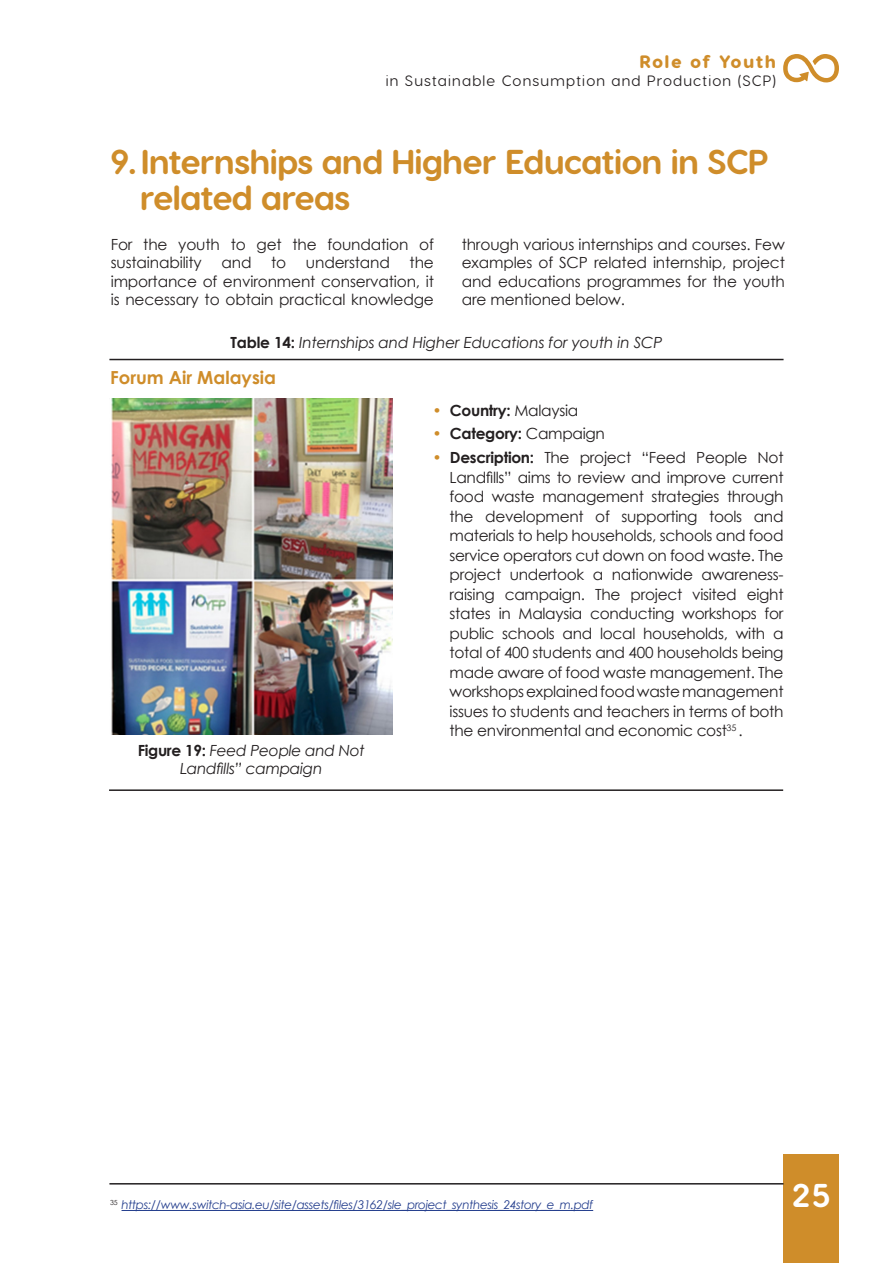
<style>
.page{position:relative;width:893px;height:1263px;background:#fff}
.page>*{position:absolute;margin:0;border:0;box-sizing:border-box;transform-origin:0 0}
.t1{font:700 34.5px/36px "Visby Round CF";letter-spacing:-.03em;color:#cf8d2a}
.t2{font:700 33px "Visby Round CF";color:#fff}
.Paragraph_Style_1{font:700 18px "Century Gothic";color:#cf8d2a}
.t3{font:800 18px "Visby Round CF";letter-spacing:.08em;color:#cf8d2a}
.t4{font:15.3px/19.5px "Century Gothic";letter-spacing:-.01em;color:#231f20;text-align:justify}
.t5{font:italic 15.3px/18.5px "Century Gothic";letter-spacing:-.01em;color:#231f20;text-align:center}
.t6{font:700 15.3px "Century Gothic";letter-spacing:-.02em;color:#231f20}
.t7{font:15px "Visby Round CF";letter-spacing:.08em;color:#231f20}
.Paragraph_Style_1-2{font:italic 12px "Century Gothic";letter-spacing:-.03em;color:#253f8e}
.s1{font-weight:700;font-style:normal}
.s2{font-weight:400;color:#cf8d2a}
.s3{font-weight:400}
.s4{color:#cf8d2a}
.s5{font-weight:700}
</style>
<div class="page">
<div style="left:784px;top:1154px;width:55px;height:109px;background:#cf8d2a"></div>
<svg style="left:783px;top:54px;width:56px;height:28px"></svg>
<hr style="left:122px;top:1210px;width:471px;height:1px;background:#253f8e">
<hr style="left:109px;top:1183px;width:674px;height:1px;background:#231f20">
<hr style="left:109px;top:359px;width:674px;height:1px;background:#231f20">
<img style="left:111px;top:399px;width:281px;height:335px">
<hr style="left:109px;top:789px;width:674px;height:2px;background:#231f20">
<p class="t3" style="left:639px;top:50px;width:138px">Role of Youth</p>
<p class="t7" style="left:386px;top:72px;width:392px">in Sustainable Consumption and Production (SCP)</p>
<p class="t1" style="left:140px;top:143px;width:630px;text-indent:-30px">9. Internships and Higher Education in SCP related areas</p>
<p class="t4" style="left:111px;top:235px;width:325px;line-height:18.5px">For the youth to get the foundation of sustainability</p>
<p class="t4" style="left:462px;top:235px;width:325px;line-height:18.5px">through various internships and courses. Few examples of SCP related internship, project and educations programmes for the youth are mentioned below.</p>
<p class="t4" style="left:111px;top:253px;width:325px;line-height:18.5px;text-indent:299px">the importance of environment conservation, it is necessary to obtain practical knowledge</p>
<p class="t4" style="left:221px;top:253px;width:32px">and</p>
<p class="t4" style="left:271px;top:253px;width:17px">to</p>
<p class="t4" style="left:306px;top:253px;width:86px">understand</p>
<p class="t5" style="left:230px;top:333px;width:434px"><span class="s1">Table 14:</span> Internships and Higher Educations for youth in SCP</p>
<p class="Paragraph_Style_1" style="left:110px;top:364px;width:167px">Forum Air Malaysia</p>
<p class="t5" style="left:138px;top:740px;width:228px"><span class="s1">Figure 19:</span> Feed People and Not<br>Landfills” campaign</p>
<p class="t6" style="left:433px;top:398px;width:147px"><span class="s2">•</span> Country: <span class="s3">Malaysia</span></p>
<p class="t6" style="left:433px;top:422px;width:174px"><span class="s2">•</span> Category: <span class="s3">Campaign</span></p>
<p class="t4" style="left:450px;top:448px;width:335px;text-indent:-17px"><span class="s4">•</span> <span class="s5">Description:</span> The project “Feed People Not Landfills” aims to review and improve current food waste management strategies through the development of supporting tools and materials to help households, schools and food service operators cut down on food waste. The project undertook a nationwide awareness&shy;raising campaign. The project visited eight states in Malaysia conducting workshops for public schools and local households, with a total of 400 students and 400 households being made aware of food waste management. The workshops explained food waste management issues to students and teachers in terms of both the environmental and economic cost<sup>35</sup> .</p>
<p class="Paragraph_Style_1-2" style="left:110px;top:1196px;width:484px"><sup>35</sup> https://www.switch-asia.eu/site/assets/files/3162/sle_project_synthesis_24story_e_m.pdf</p>
<h2 class="t2" style="left:792px;top:1175px;width:40px">25</h2>
</div>
